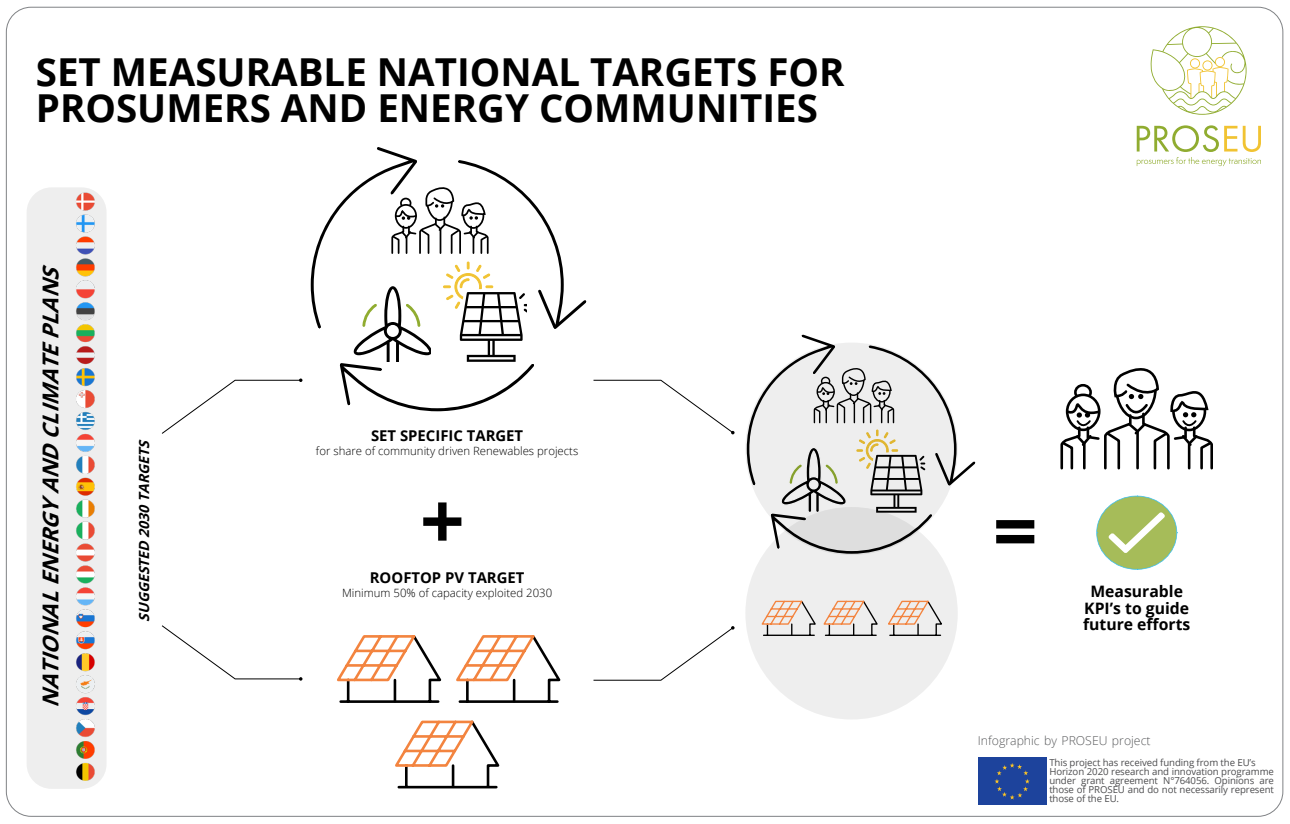
<style>
.page{position:relative;width:1290px;height:824px;background:#fff}
.page>*{position:absolute;margin:0;border:0;box-sizing:border-box;transform-origin:0 0}
.t1{font:700 78.66px "Open Sans";color:#000}
.t2{font:700 38.5px/36.8px "Open Sans";color:#000}
.t3{font:italic 700 21.88px "Open Sans";color:#000}
.t4{font:700 15.75px/16.6px "Open Sans";color:#000;text-align:center}
.t5{font:700 14.88px "Open Sans";color:#000}
.t6{font:italic 700 14px "Open Sans";color:#000}
.t7{font:300 12.25px "Open Sans";color:#58595b}
.t8{font:300 11.38px "Open Sans";color:#000}
.t9{font:9.62px/9.2px "Open Sans";letter-spacing:-.01em;color:#4d4d4f}
</style>
<div class="page">
<svg style="left:1137px;top:125px;width:124px;height:41px"></svg>
<svg style="left:1150px;top:26px;width:96px;height:89px"></svg>
<svg style="left:337px;top:635px;width:105px;height:68px"></svg>
<svg style="left:456px;top:635px;width:105px;height:68px"></svg>
<svg style="left:395px;top:720px;width:105px;height:69px"></svg>
<svg style="left:593px;top:626px;width:141px;height:55px"></svg>
<svg style="left:161px;top:625px;width:141px;height:55px"></svg>
<svg style="left:161px;top:147px;width:815px;height:392px"></svg>
<div style="left:27px;top:187px;width:80px;height:601px;background:#eee;border-radius:25px"></div>
<svg style="left:1060px;top:368px;width:153px;height:102px"></svg>
<svg style="left:1096px;top:495px;width:82px;height:75px"></svg>
<svg style="left:745px;top:342px;width:213px;height:213px;background:#d0d0ce"></svg>
<div style="left:745px;top:507px;width:213px;height:212px;background:linear-gradient(to right,#e9e9e9,#eaeaea);border-radius:50%"></div>
<svg style="left:760px;top:599px;width:119px;height:37px;background:#ddcfc7"></svg>
<svg style="left:886px;top:599px;width:58px;height:37px;background:#ddcfc6"></svg>
<div style="left:978px;top:757px;width:68px;height:48px;background:#1d439c"></div>
<svg style="left:994px;top:763px;width:36px;height:36px"></svg>
<img style="left:76px;top:192px;width:29px;height:589px">
<h2 class="t2" style="left:36px;top:52px;width:810px">SET MEASURABLE NATIONAL TARGETS FOR<br>PROSUMERS AND ENERGY COMMUNITIES</h2>
<h3 class="t3" style="left:35px;top:707px;width:451px;rotate:-90deg">NATIONALENERGYANDCLIMATEPLANS</h3>
<h3 class="t6" style="left:134px;top:621px;width:187px;rotate:-90deg">SUGGESTED 2030TARGETS</h3>
<h3 class="t5" style="left:371px;top:425px;width:154px">SET SPECIFIC TARGET</h3>
<p class="t8" style="left:316px;top:443px;width:264px">for share of community driven Renewables projects</p>
<h1 class="t1" style="left:420px;top:465px;width:46px">+</h1>
<h3 class="t5" style="left:370px;top:567px;width:156px">ROOFTOP PV TARGET</h3>
<p class="t8" style="left:342px;top:585px;width:212px">Minimum 50% of capacity exploited 2030</p>
<h1 class="t1" style="left:993px;top:475px;width:46px">=</h1>
<h3 class="t4" style="left:1083px;top:582px;width:109px">Measurable<br>KPI’s to guide future efforts</h3>
<p class="t7" style="left:978px;top:732px;width:174px">Infographic by PROSEU project</p>
<p class="t9" style="left:1049px;top:757px;width:226px">This project has received funding from the EU’s Horizon 2020 research and innovation programme under grant agreement N°764056. Opinions are those of PROSEU and do not necessarily represent those of the EU.</p>
</div>
